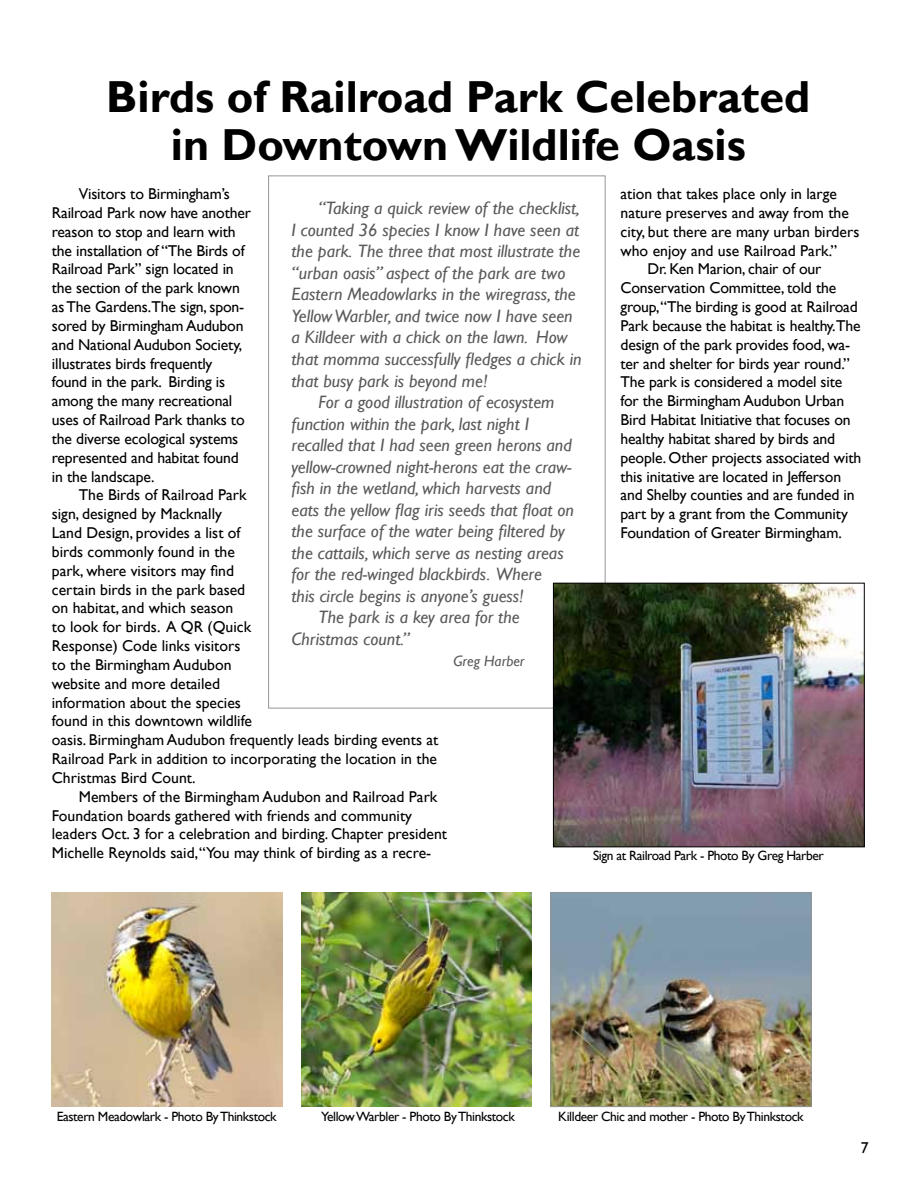
<style>
.page{position:relative;width:918px;height:1188px;background:#fff}
.page>*{position:absolute;margin:0;border:0;box-sizing:border-box;transform-origin:0 0}
.t1{font:700 44.85px/47.8px "Gill Sans";color:#000;text-align:center}
.t2{font:italic 18px "Gill Sans";color:#58595b}
.t3{font:15.75px/18.9px "Gill Sans";letter-spacing:-.01em;color:#000}
.t4{font:italic 15px "Gill Sans";color:#58595b}
.t5{font:13.5px "Gill Sans";letter-spacing:-.03em;color:#000}
</style>
<div class="page">
<img style="left:555px;top:585px;width:308px;height:260px">
<div style="left:553px;top:583px;width:312px;height:264px;border:1px solid #000"></div>
<img style="left:52px;top:892px;width:230px;height:215px">
<img style="left:301px;top:892px;width:231px;height:215px">
<img style="left:552px;top:894px;width:257px;height:211px">
<div style="left:550px;top:892px;width:261px;height:215px;border:1px solid #939598"></div>
<h1 class="t1" style="left:106px;top:74px;width:706px">Birds of Railroad Park Celebrated in Downtown Wildlife Oasis</h1>
<p class="t3" style="left:52px;top:185px;width:201px;text-indent:27px">Visitors to Birmingham’s<br>Railroad Park now have another reason to stop and learn with the installation of “The Birds of<br>Railroad Park” sign located in the section of the park known as The Gardens.The sign, spon&shy;sored by Birmingham Audubon and National Audubon Society, illustrates birds frequently found in the park. Birding is among the many recreational uses of Railroad Park thanks to the diverse ecological systems represented and habitat found in the landscape.</p>
<p class="t3" style="left:52px;top:486px;width:388px;text-indent:27px">The Birds of Railroad Park<br>sign, designed by Macknally<br>Land Design, provides a list of<br>birds commonly found in the<br>park, where visitors may find<br>certain birds in the park based<br>on habitat, and which season<br>to look for birds. A QR (Quick<br>Response) Code links visitors<br>to the Birmingham Audubon<br>website and more detailed<br>information about the species<br>found in this downtown wildlife<br>oasis. Birmingham Audubon frequently leads birding events at<br>Railroad Park in addition to incorporating the location in the<br>Christmas Bird Count.</p>
<p class="t3" style="left:52px;top:787px;width:397px;text-indent:27px">Members of the Birmingham Audubon and Railroad Park Foundation boards gathered with friends and community leaders Oct. 3 for a celebration and birding. Chapter president Michelle Reynolds said, “You may think of birding as a recre-</p>
<p class="t2" style="left:319px;top:198px;width:263px">“Taking a quick review of the checklist,</p>
<p class="t2" style="left:292px;top:219px;width:289px">I counted 36 species I know I have seen at</p>
<p class="t2" style="left:292px;top:241px;width:290px">the park. The three that most illustrate the</p>
<p class="t2" style="left:292px;top:262px;width:275px">“urban oasis” aspect of the park are two</p>
<p class="t2" style="left:292px;top:284px;width:286px">Eastern Meadowlarks in the wiregrass, the</p>
<p class="t2" style="left:292px;top:305px;width:283px">Yellow Warbler, and twice now I have seen</p>
<p class="t2" style="left:292px;top:327px;width:277px">a Killdeer with a chick on the lawn. How</p>
<p class="t2" style="left:292px;top:348px;width:292px">that momma successfully fledges a chick in</p>
<p class="t2" style="left:292px;top:370px;width:197px">that busy park is beyond me!</p>
<p class="t2" style="left:319px;top:391px;width:237px">For a good illustration of ecosystem</p>
<p class="t2" style="left:292px;top:413px;width:239px">function within the park, last night I</p>
<p class="t2" style="left:292px;top:434px;width:282px">recalled that I had seen green herons and</p>
<p class="t2" style="left:292px;top:456px;width:282px">yellow-crowned night-herons eat the craw-</p>
<p class="t2" style="left:292px;top:478px;width:261px">fish in the wetland, which harvests and</p>
<p class="t2" style="left:292px;top:499px;width:284px">eats the yellow flag iris seeds that float on</p>
<p class="t2" style="left:292px;top:521px;width:275px">the surface of the water being filtered by</p>
<p class="t2" style="left:292px;top:542px;width:274px">the cattails, which serve as nesting areas</p>
<p class="t2" style="left:292px;top:564px;width:252px">for the red-winged blackbirds. Where</p>
<p class="t2" style="left:292px;top:585px;width:234px">this circle begins is anyone’s guess!</p>
<p class="t2" style="left:319px;top:607px;width:203px">The park is a key area for the</p>
<p class="t2" style="left:292px;top:628px;width:120px">Christmas count.”</p>
<p class="t4" style="left:454px;top:652px;width:72px">Greg Harber</p>
<p class="t3" style="left:621px;top:185px;width:218px">ation that takes place only in large</p>
<p class="t3" style="left:621px;top:204px;width:230px">nature preserves and away from the</p>
<p class="t3" style="left:621px;top:222px;width:240px">city, but there are many urban birders</p>
<p class="t3" style="left:621px;top:241px;width:218px">who enjoy and use Railroad Park.”</p>
<p class="t3" style="left:648px;top:260px;width:175px">Dr. Ken Marion, chair of our</p>
<p class="t3" style="left:621px;top:279px;width:217px">Conservation Committee, told the</p>
<p class="t3" style="left:621px;top:298px;width:239px">group,“The birding is good at Railroad</p>
<p class="t3" style="left:621px;top:317px;width:242px">Park because the habitat is healthy.The</p>
<p class="t3" style="left:621px;top:335px;width:231px">design of the park provides food, wa-</p>
<p class="t3" style="left:621px;top:354px;width:231px">ter and shelter for birds year round.”</p>
<p class="t3" style="left:621px;top:373px;width:223px">The park is considered a model site</p>
<p class="t3" style="left:621px;top:392px;width:225px">for the Birmingham Audubon Urban</p>
<p class="t3" style="left:621px;top:411px;width:232px">Bird Habitat Initiative that focuses on</p>
<p class="t3" style="left:621px;top:430px;width:216px">healthy habitat shared by birds and</p>
<p class="t3" style="left:621px;top:448px;width:242px">people. Other projects associated with</p>
<p class="t3" style="left:621px;top:467px;width:222px">this initative are located in Jefferson</p>
<p class="t3" style="left:621px;top:486px;width:236px">and Shelby counties and are funded in</p>
<p class="t3" style="left:621px;top:505px;width:229px">part by a grant from the Community</p>
<p class="t3" style="left:621px;top:524px;width:223px">Foundation of Greater Birmingham.</p>
<p class="t5" style="left:593px;top:848px;width:232px">Sign at Railroad Park - Photo By Greg Harber</p>
<p class="t5" style="left:57px;top:1109px;width:221px">Eastern Meadowlark - Photo By Thinkstock</p>
<p class="t5" style="left:321px;top:1109px;width:195px">Yellow Warbler - Photo By Thinkstock</p>
<p class="t5" style="left:558px;top:1108px;width:247px">Killdeer Chic and mother - Photo By Thinkstock</p>
<p class="t3" style="left:861px;top:1138px;width:9px">7</p>
</div>
